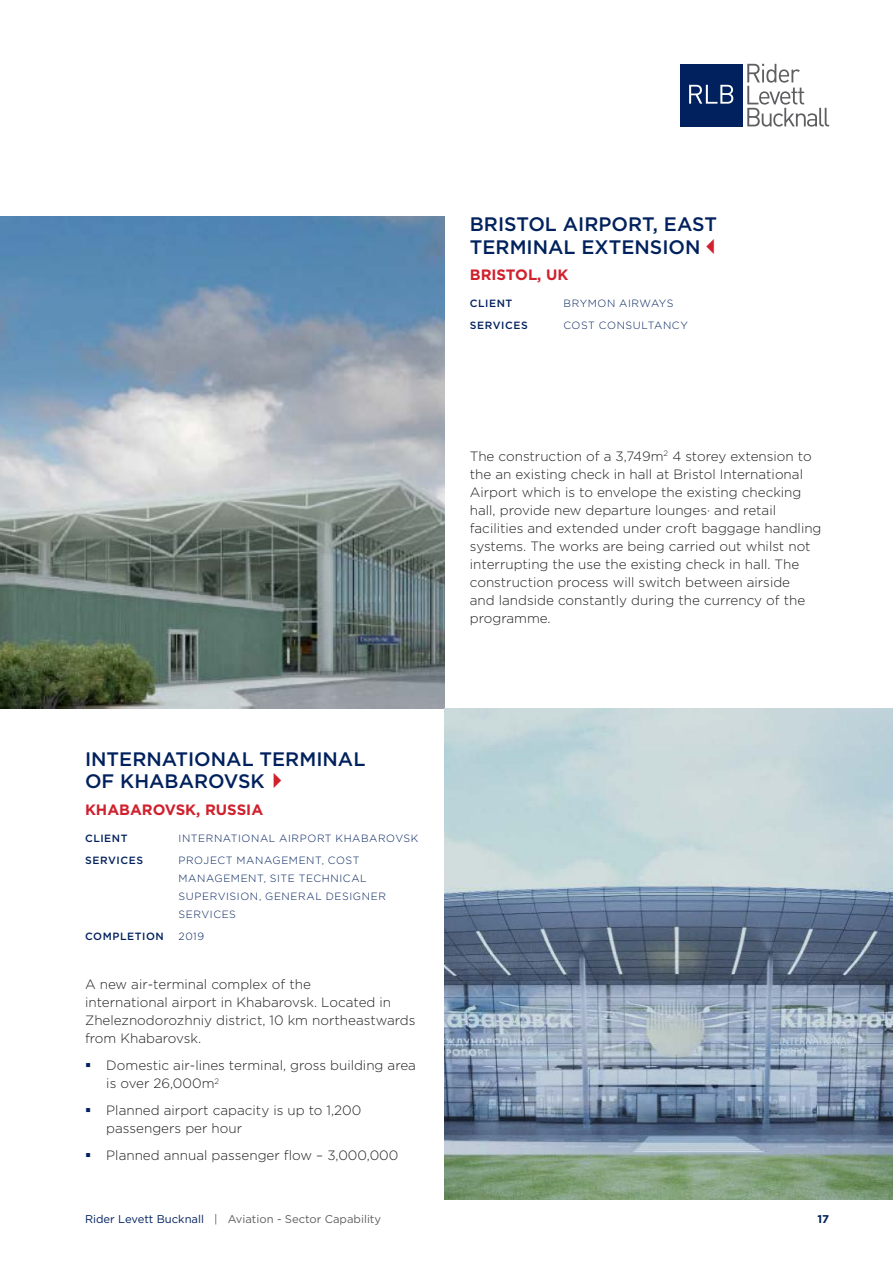
<style>
.page{position:relative;width:893px;height:1263px;background:#fff}
.page>*{position:absolute;margin:0;border:0;box-sizing:border-box;transform-origin:0 0}
.Project_Name{font:500 19.5px/22.5px "Gotham";color:#00215d}
.City__Country{font:700 15px "Gotham";color:#d0202e}
.Body_text{font:300 13.5px/18px "Gotham";color:#231f20}
.t1{font:11.25px "Gotham";color:#5f5f62}
.t2{font:700 11.25px "Gotham";color:#00215d}
.Details{font:300 10.5px/18px "Gotham";letter-spacing:.055em;color:#00215d}
.Details-2{font:500 10.5px "Gotham";letter-spacing:.055em;color:#00215d}
.s1{color:#d0202e}
.s2{color:#00215d}
</style>
<div class="page">
<img style="left:0;top:217px;width:445px;height:491px">
<img style="left:444px;top:708px;width:449px;height:491px">
<div style="left:680px;top:64px;width:63px;height:62px;background:#00215d"></div>
<svg style="left:747px;top:64px;width:82px;height:63px"></svg>
<svg style="left:689px;top:85px;width:44px;height:19px"></svg>
<p class="Project_Name" style="left:470px;top:212px;width:256px">BRISTOL AIRPORT, EAST<br>TERMINAL EXTENSION<span class="s1">✓</span></p>
<p class="City__Country" style="left:470px;top:266px;width:100px">BRISTOL, UK</p>
<p class="Details-2" style="left:470px;top:297px;width:44px">CLIENT</p>
<p class="Details" style="left:563px;top:294px;width:112px">BRYMON AIRWAYS</p>
<p class="Details-2" style="left:470px;top:320px;width:60px">SERVICES</p>
<p class="Details" style="left:563px;top:316px;width:126px">COST CONSULTANCY</p>
<p class="Project_Name" style="left:85px;top:747px;width:282px">INTERNATIONAL TERMINAL<br>OF KHABAROVSK<span class="s1">✔</span></p>
<p class="City__Country" style="left:85px;top:800px;width:180px">KHABAROVSK, RUSSIA</p>
<p class="Details-2" style="left:85px;top:832px;width:44px">CLIENT</p>
<p class="Details" style="left:179px;top:829px;width:241px">INTERNATIONAL AIRPORT KHABAROVSK</p>
<p class="Details-2" style="left:85px;top:854px;width:60px">SERVICES</p>
<p class="Details" style="left:179px;top:851px;width:209px">PROJECT MANAGEMENT, COST<br>MANAGEMENT, SITE TECHNICAL<br>SUPERVISION, GENERAL DESIGNER<br>SERVICES</p>
<p class="Details-2" style="left:85px;top:930px;width:80px">COMPLETION</p>
<p class="Details" style="left:179px;top:927px;width:27px">2019</p>
<p class="Body_text" style="left:85px;top:975px;width:332px">A new air-terminal complex of the<br>international airport in Khabarovsk. Located in Zheleznodorozhniy district, 10 km northeastwards from Khabarovsk.</p>
<p class="Body_text" style="left:106px;top:1056px;width:311px">Domestic air-lines terminal, gross building area is over 26,000m<sup>2</sup></p>
<p class="Body_text" style="left:106px;top:1101px;width:257px">Planned airport capacity is up to 1,200 passengers per hour</p>
<p class="Body_text" style="left:106px;top:1146px;width:294px">Planned annual passenger flow – 3,000,000</p>
<p class="Body_text" style="left:470px;top:447px;width:353px">The construction of a 3,749m<sup>2</sup> 4 storey extension to the an existing check in hall at Bristol International Airport which is to envelope the existing checking hall, provide new departure lounges· and retail facilities and extended under croft baggage handling systems. The works are being carried out whilst not interrupting the use the existing check in hall. The construction process will switch between airside<br>and landside constantly during the currency of the programme.</p>
<p class="t1" style="left:85px;top:1213px;width:298px"><span class="s2">Rider Levett Bucknall</span> | Aviation - Sector Capability</p>
<p class="t2" style="left:817px;top:1213px;width:13px">17</p>
</div>
